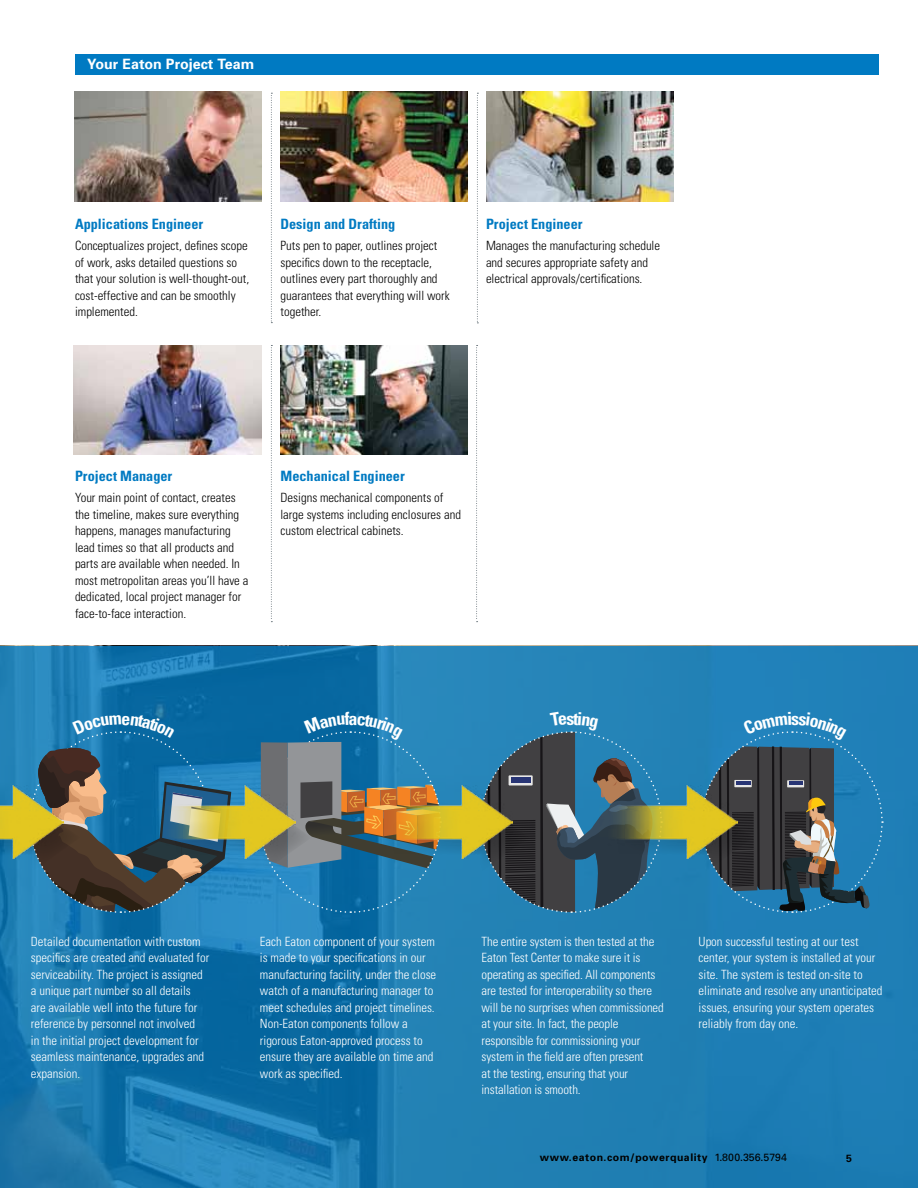
<style>
.page{position:relative;width:918px;height:1188px;background:#fff}
.page>*{position:absolute;margin:0;border:0;box-sizing:border-box;transform-origin:0 0}
.t1{font:700 condensed 14.25px "Univers";color:#007ac2}
.t2{font:700 14.25px "Univers";color:#fff}
.t3{font:300 condensed 12.75px/16.5px "Univers";color:#fff}
.t4{font:300 condensed 12.75px/16.5px "Univers";color:#000}
.t5{font:700 10.5px "Univers";letter-spacing:.05em;color:#000}
.s1{font-weight:400}
</style>
<div class="page">
<svg style="left:0;top:646px;width:918px;height:542px;background:#1b7ab1"></svg>
<img style="left:74px;top:92px;width:188px;height:109px">
<img style="left:280px;top:92px;width:188px;height:109px">
<img style="left:486px;top:92px;width:188px;height:109px">
<img style="left:280px;top:345px;width:188px;height:110px">
<img style="left:73px;top:345px;width:189px;height:110px">
<svg style="left:271px;top:93px;width:1px;height:230px"></svg>
<svg style="left:477px;top:93px;width:1px;height:231px"></svg>
<svg style="left:271px;top:345px;width:1px;height:277px"></svg>
<svg style="left:476px;top:345px;width:2px;height:277px"></svg>
<div style="left:76px;top:54px;width:803px;height:20px;background:#007ac2"></div>
<svg style="left:0;top:711px;width:884px;height:203px;background:#417182"></svg>
<p class="t2" style="left:87px;top:55px;width:168px">Your Eaton Project Team</p>
<p class="t1" style="left:75px;top:215px;width:130px">Applications Engineer</p>
<p class="t4" style="left:75px;top:237px;width:176px">Conceptualizes project, defines scope of work, asks detailed questions so that your solution is well-thought-out, cost-effective and can be smoothly implemented.</p>
<p class="t1" style="left:281px;top:215px;width:116px">Design and Drafting</p>
<p class="t4" style="left:281px;top:237px;width:171px">Puts pen to paper, outlines project specifics down to the receptacle, outlines every part thoroughly and guarantees that everything will work together.</p>
<p class="t1" style="left:486px;top:215px;width:98px">Project Engineer</p>
<p class="t4" style="left:486px;top:237px;width:176px">Manages the manufacturing schedule and secures appropriate safety and electrical approvals/certifications.</p>
<p class="t1" style="left:75px;top:468px;width:99px">Project Manager</p>
<p class="t4" style="left:75px;top:490px;width:175px">Your main point of contact, creates the timeline, makes sure everything happens, manages manufacturing lead times so that all products and parts are available when needed. In most metropolitan areas you’ll have a dedicated, local project manager for face-to-face interaction.</p>
<p class="t1" style="left:281px;top:468px;width:126px">Mechanical Engineer</p>
<p class="t4" style="left:281px;top:490px;width:182px">Designs mechanical components of large systems including enclosures and custom electrical cabinets.</p>
<p class="t3" style="left:31px;top:933px;width:180px">Detailed documentation with custom specifics are created and evaluated for serviceability. The project is assigned a unique part number so all details<br>are available well into the future for reference by personnel not involved<br>in the initial project development for seamless maintenance, upgrades and expansion.</p>
<p class="t3" style="left:482px;top:933px;width:184px">The entire system is then tested at the Eaton Test Center to make sure it is operating as specified. All components are tested for interoperability so there will be no surprises when commissioned at your site. In fact, the people responsible for commissioning your system in the field are often present<br>at the testing, ensuring that your installation is smooth.</p>
<p class="t3" style="left:699px;top:933px;width:186px">Upon successful testing at our test center, your system is installed at your site. The system is tested on-site to eliminate and resolve any unanticipated issues, ensuring your system operates reliably from day one.</p>
<p class="t3" style="left:260px;top:933px;width:178px">Each Eaton component of your system is made to your specifications in our manufacturing facility, under the close watch of a manufacturing manager to meet schedules and project timelines.<br>Non-Eaton components follow a rigorous Eaton-approved process to ensure they are available on time and work as specified.</p>
<p class="t5" style="left:540px;top:1151px;width:248px">www.eaton.com/powerquality <span class="s1">1.800.356.5794</span></p>
<p class="t5" style="left:846px;top:1152px;width:7px">5</p>
</div>
